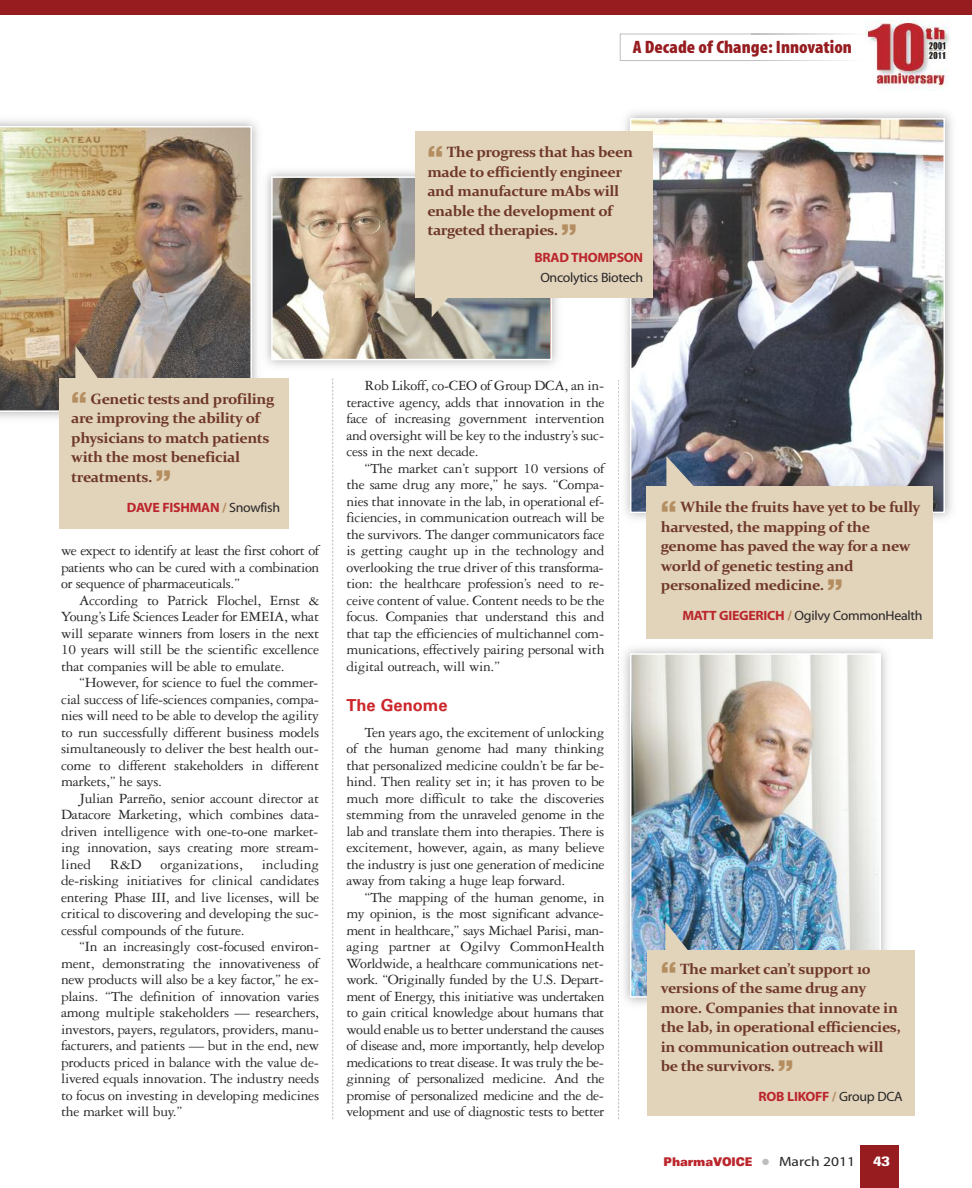
<style>
.page{position:relative;width:972px;height:1188px;background:#fff}
.page>*{position:absolute;margin:0;border:0;box-sizing:border-box;transform-origin:0 0}
.t1{font:18px "Myriad MM.830.wt.300.wd";color:#961c20;scale:1.05 1}
.t2{font:700 16.5px "Univers";color:#cc262b}
.t3{font:15px/16.5px "Garamond Three";letter-spacing:-.02em;color:#272627;text-align:justify}
.t4{font:700 15px/19.5px "Constantia";letter-spacing:-.025em;color:#6e3828}
.t5{font:15px "Garamond Three";color:#272627}
.t6{font:13.5px "Myriad MM.700.wt.600.wd";letter-spacing:-.02em;color:#bb262c}
.t7{font:13.5px "Myriad MM.400.wt.600.wd";letter-spacing:-.02em;color:#272627}
.t8{font:700 condensed 13.5px "Univers";color:#fff;scale:1.4 1}
.t9{font:900 expanded 12px "Univers";letter-spacing:-.01em;color:#bb262c;scale:.75 1}
.s1{font-family:"Helvetica";font-weight:900;font-size:30px;color:#b48e60}
.s2{color:#b48e60}
.s3{font-family:"Myriad MM.400.wt.600.wd";color:#272627}
.s4{font-family:"Myriad MM.700.wt.600.wd";color:#bb262c}
.s5{font-family:"Myriad MM.700.wt.600.wd";color:#b48e60}
.s6{color:#bebebe}
.s7{font-family:"Myriad MM.400.wt.600.wd";font-weight:400;font-stretch:normal;font-size:13.5px;color:#272627}
</style>
<div class="page">
<div style="left:860px;top:1145px;width:39px;height:43px;background:#961c20"></div>
<div style="left:0;top:0;width:972px;height:15px;background:#961c20"></div>
<svg style="left:332px;top:379px;width:1px;height:740px"></svg>
<svg style="left:618px;top:529px;width:1px;height:590px"></svg>
<div style="left:620px;top:34px;width:325px;height:27px;border:1px solid #bebebe"></div>
<img style="left:865px;top:21px;width:85px;height:69px">
<img style="left:752px;top:33px;width:113px;height:27px">
<img style="left:752px;top:60px;width:113px;height:1px">
<img style="left:752px;top:34px;width:113px;height:1px">
<img style="left:0;top:127px;width:251px;height:285px">
<div style="left:59px;top:378px;width:230px;height:150px;background:#e2d3bb"></div>
<svg style="left:75px;top:346px;width:29px;height:32px"></svg>
<img style="left:258px;top:163px;width:300px;height:212px">
<img style="left:274px;top:179px;width:275px;height:178px">
<div style="left:271px;top:176px;width:281px;height:184px;border:2px solid #fff"></div>
<img style="left:618px;top:380px;width:1px;height:148px">
<img style="left:633px;top:121px;width:309px;height:389px">
<div style="left:630px;top:118px;width:315px;height:395px;border:2px solid #fff"></div>
<div style="left:646px;top:486px;width:287px;height:153px;background:#e2d3bb"></div>
<svg style="left:666px;top:456px;width:36px;height:30px"></svg>
<div style="left:415px;top:132px;width:237px;height:166px;background:#e2d3bb"></div>
<svg style="left:432px;top:298px;width:29px;height:19px"></svg>
<img style="left:618px;top:642px;width:1px;height:298px">
<img style="left:633px;top:656px;width:245px;height:339px">
<div style="left:630px;top:653px;width:251px;height:345px;border:2px solid #fff"></div>
<div style="left:648px;top:950px;width:267px;height:166px;background:#e2d3bb"></div>
<svg style="left:665px;top:922px;width:31px;height:28px"></svg>
<p class="t1" style="left:633px;top:41px;width:210px">A Decade of Change: Innovation</p>
<p class="t4" style="left:427px;top:142px;width:207px"><span class="s1">“</span> The progress that has been made to efficiently engineer and manufacture mAbs will enable the development of targeted therapies. <span class="s1">”</span></p>
<p class="t6" style="left:534px;top:252px;width:110px">BRAD THOMPSON</p>
<p class="t7" style="left:540px;top:272px;width:104px">Oncolytics Biotech</p>
<p class="t3" style="left:346px;top:379px;width:259px;text-indent:18px">Rob Likoff, co-CEO of Group DCA, an in&shy;teractive agency, adds that innovation in the face of increasing government intervention and oversight will be key to the industry’s suc&shy;cess in the next decade.</p>
<p class="t3" style="left:346px;top:461px;width:260px;text-indent:18px">“The market can’t support 10 versions of the same drug any more,” he says. “Compa&shy;nies that innovate in the lab, in operational ef&shy;ficiencies, in communication outreach will be the survivors. The danger communicators face is getting caught up in the technology and overlooking the true driver of this transforma&shy;tion: the healthcare profession’s need to re&shy;ceive content of value. Content needs to be the focus. Companies that understand this and that tap the efficiencies of multichannel com&shy;munications, effectively pairing personal with digital outreach, will win.”</p>
<p class="t2" style="left:346px;top:699px;width:103px">The Genome</p>
<p class="t3" style="left:346px;top:725px;width:260px;text-indent:18px">Ten years ago, the excitement of unlocking of the human genome had many thinking that personalized medicine couldn’t be far be&shy;hind. Then reality set in; it has proven to be much more difficult to take the discoveries stemming from the unraveled genome in the lab and translate them into therapies. There is excitement, however, again, as many believe the industry is just one generation of medicine away from taking a huge leap forward.</p>
<p class="t3" style="left:346px;top:890px;width:260px;text-indent:18px">“The mapping of the human genome, in my opinion, is the most significant advance&shy;ment in healthcare,” says Michael Parisi, man&shy;aging partner at Ogilvy CommonHealth Worldwide, a healthcare communications net&shy;work. “Originally funded by the U.S. Depart&shy;ment of Energy, this initiative was undertaken to gain critical knowledge about humans that would enable us to better understand the causes of disease and, more importantly, help develop medications to treat disease. It was truly the be&shy;ginning of personalized medicine. And the promise of personalized medicine and the de&shy;velopment and use of diagnostic tests to better</p>
<p class="t4" style="left:71px;top:389px;width:205px"><span class="s1">“</span> Genetic tests and profiling are improving the ability of physicians to match patients with the most beneficial treatments. <span class="s1">”</span></p>
<p class="t6" style="left:127px;top:502px;width:155px">DAVE FISHMAN <span class="s2">/</span> <span class="s3">Snowfish</span></p>
<p class="t4" style="left:661px;top:498px;width:261px"><span class="s1">“</span> While the fruits have yet to be fully harvested, the mapping of the genome has paved the way for a new world of genetic testing and personalized medicine. <span class="s1">”</span></p>
<p class="t7" style="left:682px;top:611px;width:242px"><span class="s4">MATT GIEGERICH</span> <span class="s5">/</span> Ogilvy CommonHealth</p>
<p class="t3" style="left:61px;top:544px;width:260px">we expect to identify at least the first cohort of patients who can be cured with a combination or sequence of pharmaceuticals.”</p>
<p class="t3" style="left:61px;top:593px;width:260px;text-indent:18px">According to Patrick Flochel, Ernst &amp; Young’s Life Sciences Leader for EMEIA, what will separate winners from losers in the next 10 years will still be the scientific excellence that companies will be able to emulate.</p>
<p class="t3" style="left:61px;top:676px;width:260px;text-indent:18px">“However, for science to fuel the commer&shy;cial success of life-sciences companies, compa&shy;nies will need to be able to develop the agility to run successfully different business models simultaneously to deliver the best health out&shy;come to different stakeholders in different markets,” he says.</p>
<p class="t3" style="left:61px;top:791px;width:260px;text-indent:18px">Julian Parreño, senior account director at Datacore Marketing, which combines data&shy;driven intelligence with one-to-one market&shy;ing innovation, says creating more stream&shy;lined</p>
<p class="t3" style="left:61px;top:857px;width:260px;text-indent:201px">including de-risking initiatives for clinical candidates entering Phase III, and live licenses, will be critical to discovering and developing the suc&shy;cessful compounds of the future.</p>
<p class="t3" style="left:61px;top:940px;width:260px;text-indent:18px">“In an increasingly cost-focused environ&shy;ment, demonstrating the innovativeness of new products will also be a key factor,” he ex&shy;plains. “The definition of innovation varies among multiple stakeholders — researchers, investors, payers, regulators, providers, manu&shy;facturers, and patients — but in the end, new products priced in balance with the value de&shy;livered equals innovation. The industry needs to focus on investing in developing medicines the market will buy.”</p>
<p class="t3" style="left:110px;top:857px;width:33px">R&amp;D</p>
<p class="t5" style="left:160px;top:859px;width:84px">organizations,</p>
<p class="t4" style="left:661px;top:959px;width:242px"><span class="s1">“</span> The market can’t support 10 versions of the same drug any more. Companies that innovate in the lab, in operational efficiencies, in communication outreach will be the survivors. <span class="s1">”</span></p>
<p class="t6" style="left:759px;top:1091px;width:146px">ROB LIKOFF <span class="s2">/</span> <span class="s3">Group DCA</span></p>
<p class="t9" style="left:664px;top:1157px;width:257px">PharmaVOICE <span class="s6">●</span> <span class="s7">March 2011</span></p>
<p class="t8" style="left:873px;top:1156px;width:13px">43</p>
</div>
